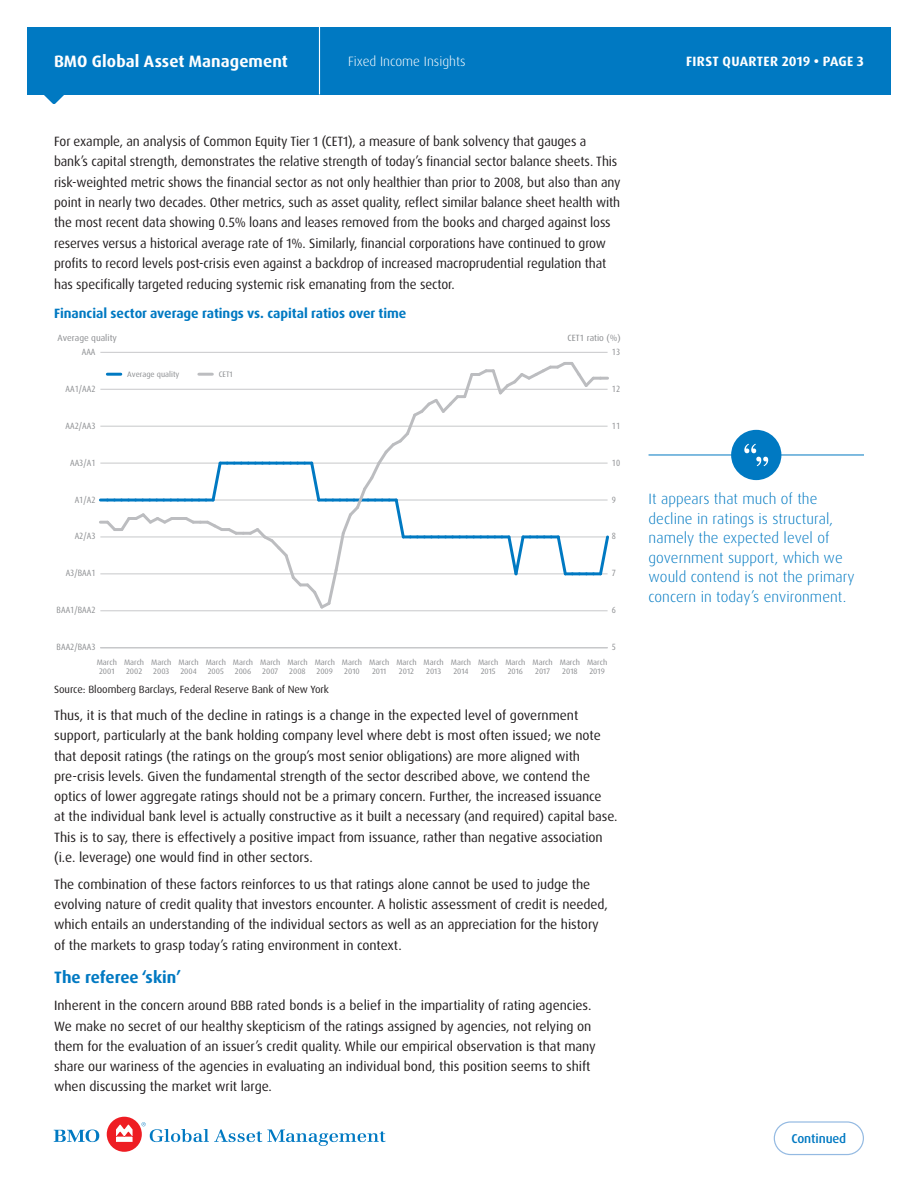
<style>
.page{position:relative;width:918px;height:1188px;background:#fff}
.page>*{position:absolute;margin:0;border:0;box-sizing:border-box;transform-origin:0 0}
.t1{font:700 16.5px "Dax OT";letter-spacing:.005em;color:#fff}
.t2{font:700 16.5px "Dax OT";color:#0079c2}
.t3{font:300 15px/19.5px "Dax OT";letter-spacing:.005em;color:#0079c2}
.t4{font:13.5px/20.2px "Dax OT";letter-spacing:-.005em;color:#231f20}
.t5{font:700 13.5px "Dax OT";letter-spacing:-.005em;color:#0079c2}
.t6{font:700 13.5px "Dax OT";letter-spacing:.02em;color:#fff}
.t7{font:300 13.5px "Dax OT";color:#fff}
.t8{font:500 12.75px "Dax OT";letter-spacing:-.01em;color:#0079c2}
.t9{font:10.5px "Dax OT";letter-spacing:-.005em;color:#231f20}
.t10{font:condensed 9px "Dax OT";color:#8a8c8f}
.t11{font:9px "Dax";color:#8a8c8f}
.t12{font:7.95px/9.4px "Dax OT";color:#8a8c8f}
</style>
<div class="page">
<div style="left:243px;top:27px;width:648px;height:67px;background:#0079c2"></div>
<svg style="left:54px;top:1130px;width:45px;height:12px"></svg>
<div style="left:107px;top:1117px;width:35px;height:35px;background:#ee1d23;border-radius:50%"></div>
<svg style="left:116px;top:1125px;width:17px;height:17px"></svg>
<svg style="left:142px;top:1122px;width:244px;height:24px"></svg>
<svg style="left:774px;top:1121px;width:90px;height:34px"></svg>
<div style="left:27px;top:27px;width:216px;height:67px;background:#0079c2"></div>
<svg style="left:43px;top:94px;width:22px;height:10px"></svg>
<hr style="left:100px;top:352px;width:508px;height:1px;background:#c7c8ca">
<hr style="left:100px;top:647px;width:508px;height:1px;background:#c7c8ca">
<svg style="left:100px;top:362px;width:509px;height:249px"></svg>
<hr style="left:649px;top:455px;width:215px;height:1px;background:#0079c2">
<div style="left:731px;top:430px;width:50px;height:50px;background:#0079c2;border-radius:50%"></div>
<svg style="left:744px;top:444px;width:24px;height:22px"></svg>
<hr style="left:319px;top:27px;width:1px;height:67px;background:#fff">
<p class="t1" style="left:54px;top:51px;width:235px">BMO Global Asset Management</p>
<p class="t7" style="left:348px;top:53px;width:119px">Fixed Income Insights</p>
<p class="t4" style="left:54px;top:131px;width:568px">For example, an analysis of Common Equity Tier 1 (CET1), a measure of bank solvency that gauges a bank’s capital strength, demonstrates the relative strength of today’s financial sector balance sheets. This risk-weighted metric shows the financial sector as not only healthier than prior to 2008, but also than any point in nearly two decades. Other metrics, such as asset quality, reflect similar balance sheet health with the most recent data showing 0.5% loans and leases removed from the books and charged against loss reserves versus a historical average rate of 1%. Similarly, financial corporations have continued to grow profits to record levels post-crisis even against a backdrop of increased macroprudential regulation that has specifically targeted reducing systemic risk emanating from the sector.</p>
<p class="t5" style="left:54px;top:305px;width:354px">Financial sector average ratings vs. capital ratios over time</p>
<p class="t11" style="left:58px;top:333px;width:61px">Average quality</p>
<p class="t11" style="left:567px;top:333px;width:55px">CET1 ratio (%)</p>
<p class="t12" style="left:127px;top:370px;width:54px">Average quality</p>
<p class="t12" style="left:219px;top:370px;width:15px">CET1</p>
<p class="t10" style="left:612px;top:346px;width:10px">13</p>
<p class="t10" style="left:82px;top:346px;width:15px">AAA</p>
<p class="t10" style="left:66px;top:383px;width:31px">AA1/AA2</p>
<p class="t10" style="left:612px;top:383px;width:10px">12</p>
<p class="t10" style="left:66px;top:420px;width:31px">AA2/AA3</p>
<p class="t10" style="left:612px;top:420px;width:10px">11</p>
<p class="t10" style="left:70px;top:457px;width:27px">AA3/A1</p>
<p class="t10" style="left:612px;top:457px;width:10px">10</p>
<p class="t10" style="left:75px;top:494px;width:22px">A1/A2</p>
<p class="t10" style="left:612px;top:494px;width:6px">9</p>
<p class="t10" style="left:75px;top:531px;width:22px">A2/A3</p>
<p class="t10" style="left:612px;top:531px;width:6px">8</p>
<p class="t10" style="left:66px;top:568px;width:31px">A3/BAA1</p>
<p class="t10" style="left:612px;top:568px;width:6px">7</p>
<p class="t10" style="left:57px;top:604px;width:40px">BAA1/BAA2</p>
<p class="t10" style="left:612px;top:604px;width:6px">6</p>
<p class="t10" style="left:57px;top:641px;width:40px">BAA2/BAA3</p>
<p class="t10" style="left:612px;top:641px;width:6px">5</p>
<p class="t12" style="left:97px;top:657px;width:22px">March<br>2001</p>
<p class="t12" style="left:124px;top:657px;width:22px">March<br>2002</p>
<p class="t12" style="left:151px;top:657px;width:22px">March<br>2003</p>
<p class="t12" style="left:179px;top:657px;width:22px">March<br>2004</p>
<p class="t12" style="left:206px;top:657px;width:22px">March<br>2005</p>
<p class="t12" style="left:233px;top:657px;width:22px">March<br>2006</p>
<p class="t12" style="left:260px;top:657px;width:22px">March<br>2007</p>
<p class="t12" style="left:287px;top:657px;width:22px">March<br>2008</p>
<p class="t12" style="left:315px;top:657px;width:22px">March<br>2009</p>
<p class="t12" style="left:342px;top:657px;width:22px">March<br>2010</p>
<p class="t12" style="left:369px;top:657px;width:22px;text-align:center">March<br>2011</p>
<p class="t12" style="left:396px;top:657px;width:22px;text-align:center">March<br>2012</p>
<p class="t12" style="left:424px;top:657px;width:22px;text-align:center">March<br>2013</p>
<p class="t12" style="left:451px;top:657px;width:22px;text-align:center">March<br>2014</p>
<p class="t12" style="left:478px;top:657px;width:22px;text-align:center">March<br>2015</p>
<p class="t12" style="left:505px;top:657px;width:22px;text-align:center">March<br>2016</p>
<p class="t12" style="left:533px;top:657px;width:22px;text-align:center">March<br>2017</p>
<p class="t12" style="left:560px;top:657px;width:22px;text-align:center">March<br>2018</p>
<p class="t12" style="left:587px;top:657px;width:22px;text-align:center">March<br>2019</p>
<p class="t9" style="left:54px;top:683px;width:276px">Source: Bloomberg Barclays, Federal Reserve Bank of New York</p>
<p class="t4" style="left:54px;top:705px;width:565px">Thus, it is that much of the decline in ratings is a change in the expected level of government support, particularly at the bank holding company level where debt is most often issued; we note that deposit ratings (the ratings on the group’s most senior obligations) are more aligned with pre-crisis levels. Given the fundamental strength of the sector described above, we contend the optics of lower aggregate ratings should not be a primary concern. Further, the increased issuance<br>at the individual bank level is actually constructive as it built a necessary (and required) capital base.<br>This is to say, there is effectively a positive impact from issuance, rather than negative association (i.e. leverage) one would find in other sectors.</p>
<p class="t4" style="left:54px;top:874px;width:555px">The combination of these factors reinforces to us that ratings alone cannot be used to judge the evolving nature of credit quality that investors encounter. A holistic assessment of credit is needed, which entails an understanding of the individual sectors as well as an appreciation for the history of the markets to grasp today’s rating environment in context.</p>
<p class="t2" style="left:54px;top:967px;width:129px">The referee ‘skin’</p>
<p class="t4" style="left:54px;top:996px;width:543px">Inherent in the concern around BBB rated bonds is a belief in the impartiality of rating agencies.<br>We make no secret of our healthy skepticism of the ratings assigned by agencies, not relying on them for the evaluation of an issuer’s credit quality. While our empirical observation is that many share our wariness of the agencies in evaluating an individual bond, this position seems to shift when discussing the market writ large.</p>
<p class="t6" style="left:686px;top:53px;width:179px">FIRST QUARTER 2019 • PAGE 3</p>
<p class="t3" style="left:649px;top:489px;width:208px">It appears that much of the decline in ratings is structural, namely the expected level of government support, which we would contend is not the primary concern in today’s environment.</p>
<p class="t8" style="left:791px;top:1130px;width:56px">Continued</p>
</div>
